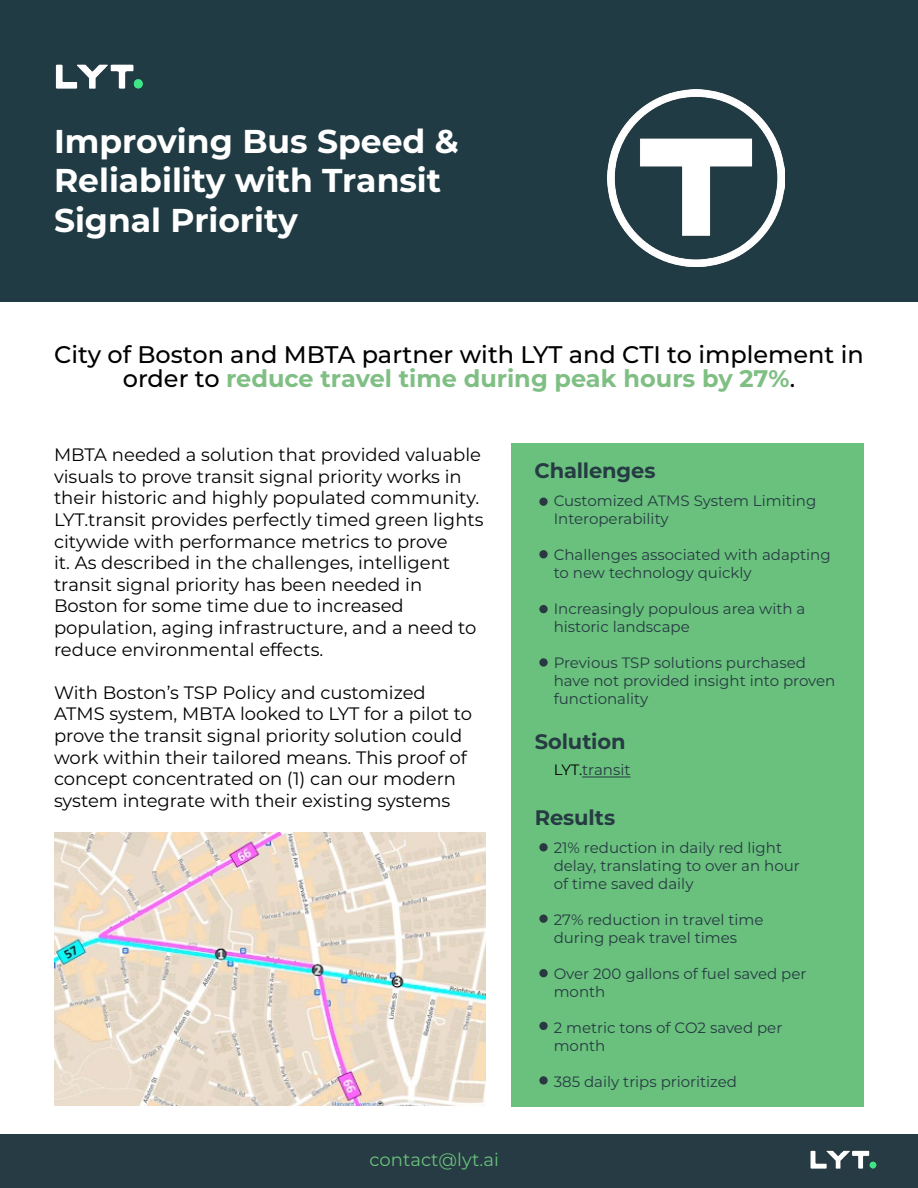
<style>
.page{position:relative;width:918px;height:1188px;background:#fff}
.page>*{position:absolute;margin:0;border:0;box-sizing:border-box;transform-origin:0 0}
.t1{font:700 33px/39.6px "Montserrat";color:#fff}
.t2{font:500 24px/24px "Montserrat";color:#000;text-align:center}
.t3{font:700 21px "Montserrat";letter-spacing:-.005em;color:#263b43}
.t4{font:18px/21.6px "Montserrat";color:#000}
.t5{font:18px "Montserrat";color:#6ac17d}
.t6{font:15px/18px "Montserrat";color:#263b43}
.s1{font-weight:700;color:#7fbf84}
.s2{color:#000}
</style>
<div class="page">
<div style="left:0;top:0;width:918px;height:302px;background:#203b43"></div>
<img style="left:54px;top:54px;width:91px;height:45px">
<div style="left:0;top:1134px;width:918px;height:54px;background:#263b43"></div>
<img style="left:810px;top:1150px;width:67px;height:19px">
<div style="left:511px;top:444px;width:353px;height:663px;background:#6ac17d"></div>
<hr style="left:582px;top:777px;width:48px;height:1px;background:#263b43">
<div style="left:539px;top:658px;width:9px;height:9px;background:#2a3941;border-radius:50%"></div>
<div style="left:539px;top:605px;width:9px;height:8px;background:#2a3941;border-radius:50%"></div>
<div style="left:539px;top:550px;width:9px;height:8px;background:#2a3941;border-radius:50%"></div>
<div style="left:539px;top:498px;width:9px;height:8px;background:#2a3941;border-radius:50%"></div>
<div style="left:539px;top:969px;width:9px;height:8px;background:#2a3941;border-radius:50%"></div>
<div style="left:539px;top:1076px;width:9px;height:9px;background:#2a3941;border-radius:50%"></div>
<div style="left:539px;top:843px;width:9px;height:8px;background:#2a3941;border-radius:50%"></div>
<div style="left:539px;top:915px;width:9px;height:8px;background:#2a3941;border-radius:50%"></div>
<div style="left:539px;top:1022px;width:9px;height:8px;background:#2a3941;border-radius:50%"></div>
<img style="left:608px;top:89px;width:176px;height:177px">
<img style="left:54px;top:832px;width:432px;height:273px">
<h1 class="t1" style="left:54px;top:120px;width:406px">Improving Bus Speed &amp;<br>Reliability with Transit<br>Signal Priority</h1>
<h2 class="t2" style="left:54px;top:342px;width:811px">City of Boston and MBTA partner with LYT and CTI to implement in order to <span class="s1">reduce travel time during peak hours by 27%</span>.</h2>
<p class="t4" style="left:54px;top:443px;width:431px">MBTA needed a solution that provided valuable visuals to prove transit signal priority works in their historic and highly populated community.<br>LYT.transit provides perfectly timed green lights citywide with performance metrics to prove<br>it. As described in the challenges, intelligent transit signal priority has been needed in Boston for some time due to increased population, aging infrastructure, and a need to reduce environmental effects.</p>
<p class="t4" style="left:54px;top:681px;width:420px">With Boston’s TSP Policy and customized ATMS system, MBTA looked to LYT for a pilot to prove the transit signal priority solution could work within their tailored means. This proof of concept concentrated on (1) can our modern system integrate with their existing systems</p>
<p class="t5" style="left:370px;top:1147px;width:131px">contact@lyt.ai</p>
<p class="t3" style="left:535px;top:456px;width:122px">Challenges</p>
<p class="t6" style="left:554px;top:491px;width:264px">Customized ATMS System Limiting<br>Interoperability</p>
<p class="t6" style="left:554px;top:545px;width:279px">Challenges associated with adapting to new technology quickly</p>
<p class="t6" style="left:554px;top:599px;width:253px">Increasingly populous area with a historic landscape</p>
<p class="t6" style="left:554px;top:653px;width:283px">Previous TSP solutions purchased have not provided insight into proven functionality</p>
<p class="t3" style="left:535px;top:726px;width:92px">Solution</p>
<p class="t6" style="left:554px;top:761px;width:78px"><span class="s2">LYT.</span>transit</p>
<p class="t3" style="left:535px;top:803px;width:82px">Results</p>
<p class="t6" style="left:554px;top:839px;width:248px">21% reduction in daily red light delay, translating to over an hour of time saved daily</p>
<p class="t6" style="left:554px;top:911px;width:211px">27% reduction in travel time during peak travel times</p>
<p class="t6" style="left:554px;top:965px;width:254px">Over 200 gallons of fuel saved per month</p>
<p class="t6" style="left:554px;top:1019px;width:230px">2 metric tons of CO2 saved per month</p>
<p class="t6" style="left:554px;top:1073px;width:185px">385 daily trips prioritized</p>
</div>
